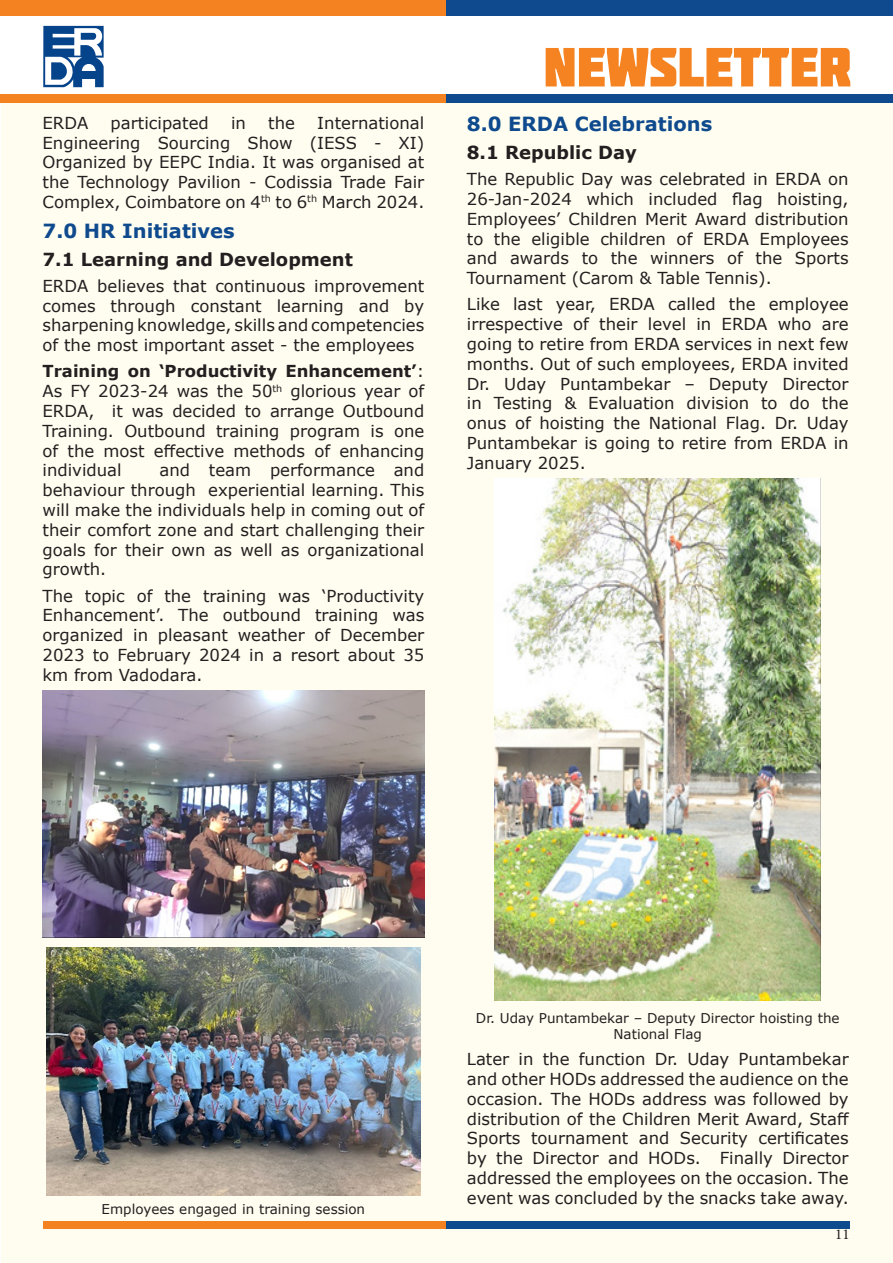
<style>
.page{position:relative;width:893px;height:1263px;background:#fff}
.page>*{position:absolute;margin:0;border:0;box-sizing:border-box;transform-origin:0 0}
.t1{font:700 19.5px "Verdana";color:#0e4a8d}
.t2{font:700 18px "Verdana";color:#231f20}
.t3{font:16.5px/19.8px "Verdana";color:#231f20;text-align:justify}
.t4{font:15px "Minion Pro";color:#231f20}
.t5{font:13.5px/16.2px "Verdana";color:#231f20;text-align:center}
.s1{font-weight:700}
</style>
<div class="page">
<div style="left:1px;top:103px;width:891px;height:1160px;background:#fffdf0"></div>
<div style="left:43px;top:1221px;width:403px;height:7px;background:#f58220"></div>
<div style="left:446px;top:1221px;width:404px;height:7px;background:#0e4a8d"></div>
<div style="left:0;top:0;width:446px;height:16px;background:#f58220"></div>
<div style="left:446px;top:0;width:447px;height:16px;background:#0e4a8d"></div>
<svg style="left:43px;top:26px;width:61px;height:61px"></svg>
<svg style="left:546px;top:48px;width:304px;height:38px"></svg>
<div style="left:0;top:94px;width:446px;height:9px;background:#f58220"></div>
<div style="left:446px;top:94px;width:447px;height:9px;background:#0e4a8d"></div>
<img style="left:43px;top:690px;width:381px;height:248px">
<img style="left:46px;top:947px;width:375px;height:249px">
<img style="left:495px;top:478px;width:326px;height:522px">
<p class="t3" style="left:43px;top:113px;width:383px;text-indent:275px">International Engineering Sourcing Show (IESS - XI)<br>Organized by EEPC India. It was organised at the Technology Pavilion - Codissia Trade Fair Complex, Coimbatore on 4<sup>th</sup> to 6<sup>th</sup> March 2024.</p>
<p class="t1" style="left:43px;top:217px;width:194px">7.0 HR Initiatives</p>
<p class="t2" style="left:43px;top:246px;width:312px">7.1 Learning and Development</p>
<p class="t3" style="left:43px;top:276px;width:383px">ERDA believes that continuous improvement comes through constant learning and by sharpening knowledge, skills and competencies of the most important asset - the employees</p>
<p class="t3" style="left:43px;top:361px;width:383px"><span class="s1">Training on ‘Productivity Enhancement’</span>:<br>As FY 2023-24 was the 50<sup>th</sup> glorious year of ERDA, it was decided to arrange Outbound Training. Outbound training program is one of the most effective methods of enhancing individual</p>
<p class="t3" style="left:43px;top:113px;width:47px">ERDA</p>
<p class="t3" style="left:111px;top:113px;width:100px">participated</p>
<p class="t3" style="left:231px;top:113px;width:16px">in</p>
<p class="t3" style="left:268px;top:113px;width:28px">the</p>
<p class="t3" style="left:43px;top:460px;width:383px;text-indent:117px">and team performance and behaviour through experiential learning. This will make the individuals help in coming out of their comfort zone and start challenging their goals for their own as well as organizational growth.</p>
<p class="t3" style="left:43px;top:586px;width:383px">The topic of the training was ‘Productivity Enhancement’. The outbound training was organized in pleasant weather of December 2023 to February 2024 in a resort about 35 km from Vadodara.</p>
<p class="t1" style="left:467px;top:110px;width:247px">8.0 ERDA Celebrations</p>
<p class="t2" style="left:467px;top:140px;width:171px">8.1 Republic Day</p>
<p class="t3" style="left:467px;top:169px;width:383px">The Republic Day was celebrated in ERDA on 26-Jan-2024 which included flag hoisting, Employees’ Children Merit Award distribution to the eligible children of ERDA Employees and awards to the winners of the Sports Tournament (Carom &amp; Table Tennis).</p>
<p class="t3" style="left:467px;top:294px;width:383px">Like last year, ERDA called the employee irrespective of their level in ERDA who are going to retire from ERDA services in next few months. Out of such employees, ERDA invited Dr. Uday Puntambekar – Deputy Director in Testing &amp; Evaluation division to do the onus of hoisting the National Flag. Dr. Uday Puntambekar is going to retire from ERDA in January 2025.</p>
<p class="t5" style="left:102px;top:1201px;width:265px">Employees engaged in training session</p>
<p class="t5" style="left:476px;top:1010px;width:365px">Dr. Uday Puntambekar – Deputy Director hoisting the<br>National Flag</p>
<p class="t3" style="left:467px;top:1049px;width:384px">Later in the function Dr. Uday Puntambekar and other HODs addressed the audience on the occasion. The HODs address was followed by distribution of the Children Merit Award, Staff Sports tournament and Security certificates by the Director and HODs. Finally Director addressed the employees on the occasion. The event was concluded by the snacks take away.</p>
<p class="t4" style="left:835px;top:1224px;width:16px">11</p>
</div>
